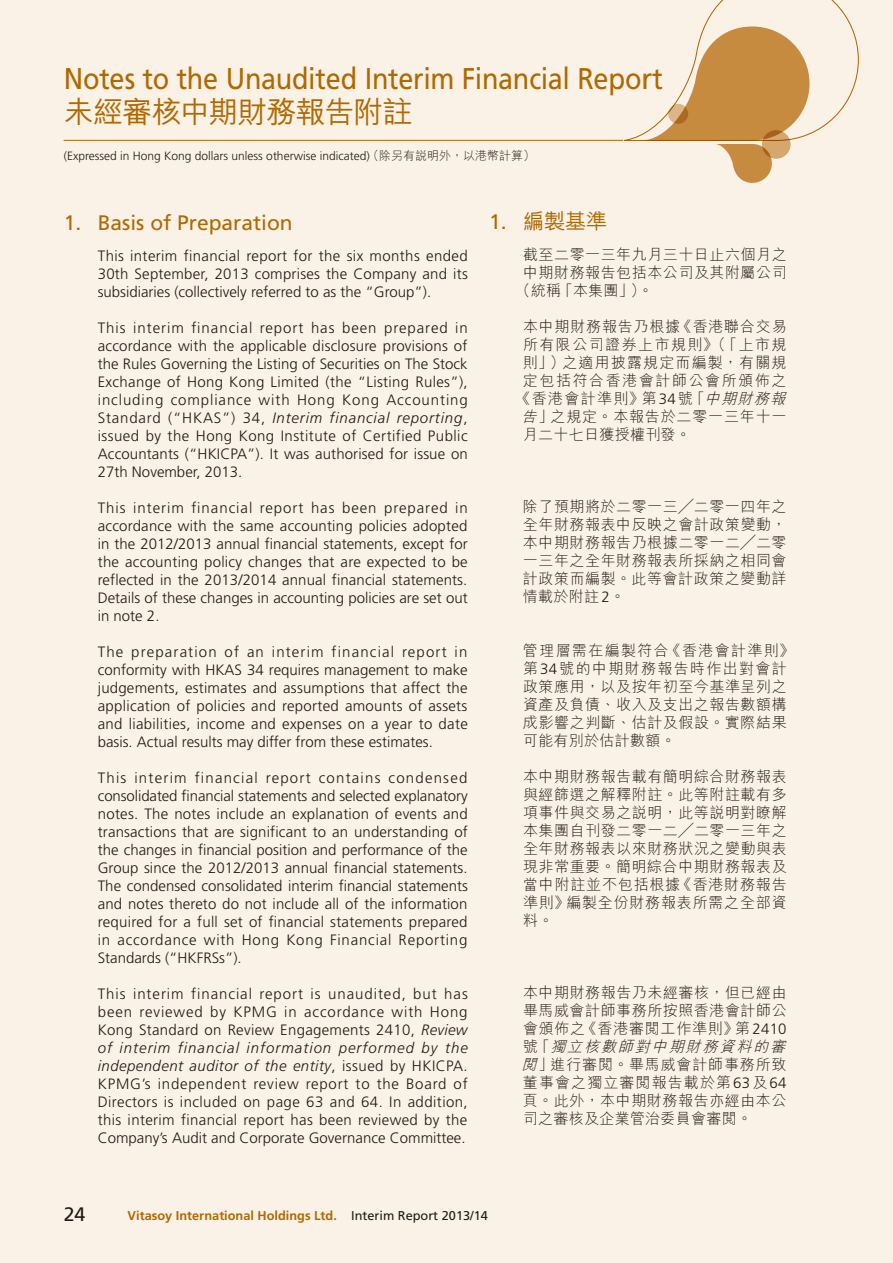
<style>
.page{position:relative;width:893px;height:1263px;background:#faf2e6}
.page>*{position:absolute;margin:0;border:0;box-sizing:border-box;transform-origin:0 0}
.t1{font:30px "Frutiger LT Std";letter-spacing:-.01em;color:#b06900;scale:.9 1}
.t2{font:500 30px "M Hei HK";letter-spacing:-.035em;color:#b06900}
.t3{font:21px "Frutiger LT Std";color:#b06900}
.t4{font:500 21px "M Hei HK";color:#b06900}
.t5{font:19.5px "Frutiger LT Std";color:#231916}
.t6{font:300 15px/18px "Frutiger LT Std";color:#231916;text-align:justify}
.t7{font:300 15px/18px "M Hei HK";letter-spacing:.04em;color:#231916;text-align:justify}
.t8{font:300 15px "M Hei HK";letter-spacing:.095em;color:#231916}
.t9{font:300 15px "M Hei HK";letter-spacing:.075em;color:#231916}
.t10{font:300 15px "M Hei HK";letter-spacing:.105em;color:#231916}
.t11{font:300 15px "M Hei HK";letter-spacing:.02em;color:#231916}
.t12{font:700 12.75px "Frutiger LT Std";color:#b06900}
.t13{font:300 12px "Frutiger LT Std";color:#231916}
.s1{font-family:"M Hei HK"}
.s2{font-style:italic}
.s3{font-family:"Frutiger LT Std";font-weight:400}
.s4{font-family:"Frutiger LT Std"}
.s5{font-weight:400;color:#231916}
</style>
<div class="page">
<svg style="left:620px;top:0;width:239px;height:183px"></svg>
<svg style="left:668px;top:104px;width:20px;height:20px"></svg>
<svg style="left:762px;top:130px;width:28px;height:29px"></svg>
<hr style="left:64px;top:140px;width:559px;height:1px;background:#b06900">
<h1 class="t1" style="left:64px;top:61px;width:667px">Notes to the Unaudited Interim Financial Report</h1>
<h1 class="t2" style="left:64px;top:90px;width:351px">未經審核中期財務報告附註</h1>
<p class="t13" style="left:64px;top:149px;width:473px">(Expressed in Hong Kong dollars unless otherwise indicated)<span class="s1">（除另有說明外，以港幣計算）</span></p>
<h2 class="t3" style="left:64px;top:210px;width:230px">1. Basis of Preparation</h2>
<p class="t6" style="left:98px;top:247px;width:372px">This interim financial report for the six months ended 30th September, 2013 comprises the Company and its subsidiaries (collectively referred to as the “Group”).</p>
<p class="t6" style="left:98px;top:319px;width:372px">This interim financial report has been prepared in accordance with the applicable disclosure provisions of the Rules Governing the Listing of Securities on The Stock Exchange of Hong Kong Limited (the “Listing Rules”), including compliance with Hong Kong Accounting Standard (“HKAS”) 34, <span class="s2">Interim financial reporting</span>, issued by the Hong Kong Institute of Certified Public Accountants (“HKICPA”). It was authorised for issue on 27th November, 2013.</p>
<p class="t6" style="left:98px;top:499px;width:372px">This interim financial report has been prepared in accordance with the same accounting policies adopted in the 2012/2013 annual financial statements, except for the accounting policy changes that are expected to be reflected in the 2013/2014 annual financial statements.<br>Details of these changes in accounting policies are set out in note 2.</p>
<p class="t6" style="left:98px;top:643px;width:372px">The preparation of an interim financial report in conformity with HKAS 34 requires management to make judgements, estimates and assumptions that affect the application of policies and reported amounts of assets and liabilities, income and expenses on a year to date basis. Actual results may differ from these estimates.</p>
<p class="t6" style="left:98px;top:769px;width:372px">This interim financial report contains condensed consolidated financial statements and selected explanatory notes. The notes include an explanation of events and transactions that are significant to an understanding of the changes in financial position and performance of the Group since the 2012/2013 annual financial statements.<br>The condensed consolidated interim financial statements and notes thereto do not include all of the information required for a full set of financial statements prepared in accordance with Hong Kong Financial Reporting Standards (“HKFRSs”).</p>
<p class="t6" style="left:98px;top:985px;width:372px">This interim financial report is unaudited, but has been reviewed by KPMG in accordance with Hong Kong Standard on Review Engagements 2410, <span class="s2">Review of interim financial information performed by the independent auditor of the entity</span>, issued by HKICPA.<br>KPMG’s independent review report to the Board of Directors is included on page 63 and 64. In addition, this interim financial report has been reviewed by the Company’s Audit and Corporate Governance Committee.</p>
<h2 class="t4" style="left:489px;top:206px;width:120px"><span class="s3">1.</span> 編製基準</h2>
<p class="t7" style="left:523px;top:245px;width:265px">截至二零一三年九月三十日止六個月之</p>
<p class="t7" style="left:523px;top:263px;width:265px">中期財務報告包括本公司及其附屬公司</p>
<p class="t7" style="left:516px;top:281px;width:139px">（統稱「本集團」）。</p>
<p class="t7" style="left:523px;top:317px;width:265px">本中期財務報告乃根據《香港聯合交易</p>
<p class="t8" style="left:523px;top:337px;width:265px">所有限公司證券上市規則》（「上市規</p>
<p class="t9" style="left:523px;top:355px;width:265px">則」）之適用披露規定而編製，有關規</p>
<p class="t10" style="left:523px;top:373px;width:265px">定包括符合香港會計師公會所頒佈之</p>
<p class="t7" style="left:515px;top:389px;width:275px">《香港會計準則》第<span class="s4">34</span>號「<span class="s2">中期財務報</span></p>
<p class="t7" style="left:521px;top:407px;width:267px"><span class="s2">告</span>」之規定。本報告於二零一三年十一</p>
<p class="t11" style="left:523px;top:427px;width:169px">月二十七日獲授權刊發。</p>
<p class="t7" style="left:523px;top:497px;width:265px">除了預期將於二零一三╱二零一四年之全年財務報表中反映之會計政策變動，本中期財務報告乃根據二零一二╱二零一三年之全年財務報表所採納之相同會計政策而編製。此等會計政策之變動詳情載於附註<span class="s4">2</span>。</p>
<p class="t7" style="left:523px;top:641px;width:273px;text-align:left">管理層需在編製符合《香港會計準則》第<span class="s4">34</span>號的中期財務報告時作出對會計政策應用，以及按年初至今基準呈列之資產及負債、收入及支出之報告數額構成影響之判斷、估計及假設。實際結果可能有別於估計數額。</p>
<p class="t7" style="left:523px;top:767px;width:265px">本中期財務報告載有簡明綜合財務報表與經篩選之解釋附註。此等附註載有多項事件與交易之說明，此等說明對瞭解本集團自刊發二零一二╱二零一三年之全年財務報表以來財務狀況之變動與表現非常重要。簡明綜合中期財務報表及當中附註並不包括根據《香港財務報告準則》編製全份財務報表所需之全部資料。</p>
<p class="t7" style="left:521px;top:983px;width:269px;text-align:left">本中期財務報告乃未經審核，但已經由畢馬威會計師事務所按照香港會計師公會頒佈之《香港審閱工作準則》第<span class="s4">2410</span>號「<span class="s2">獨立核數師對中期財務資料的審閱</span>」進行審閱。畢馬威會計師事務所致董事會之獨立審閱報告載於第<span class="s4">63</span>及<span class="s4">64</span>頁。此外，本中期財務報告亦經由本公司之審核及企業管治委員會審閱。</p>
<h3 class="t5" style="left:64px;top:1202px;width:23px">24</h3>
<p class="t12" style="left:128px;top:1208px;width:362px">Vitasoy International Holdings Ltd. <span class="s5">Interim Report 2013/14</span></p>
</div>
